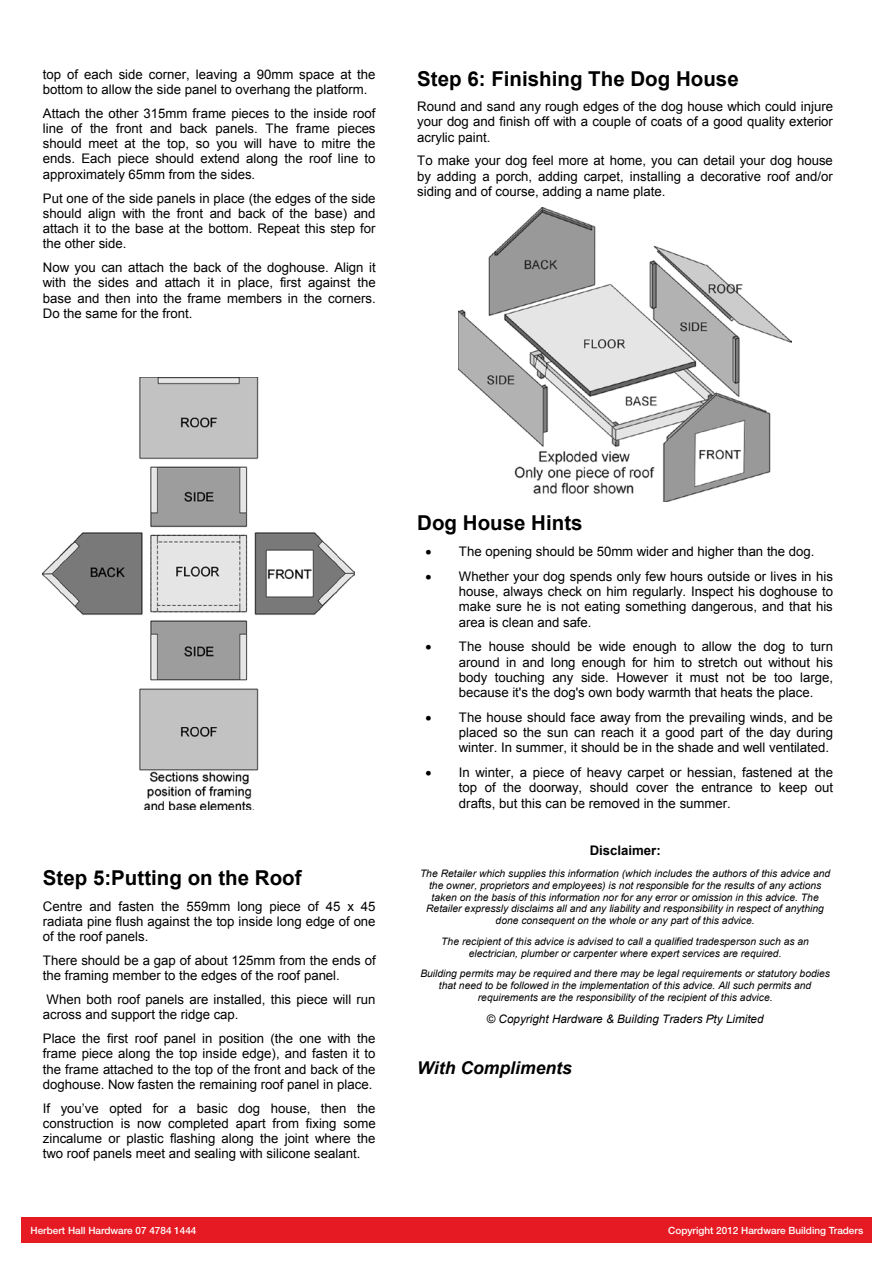
<style>
.page{position:relative;width:893px;height:1263px;background:#fff}
.page>*{position:absolute;margin:0;border:0;box-sizing:border-box;transform-origin:0 0}
.t1{font:700 20.55px "Arial";color:#000}
.t2{font:italic 700 17.55px "Arial";color:#000}
.t3{font:13.2px/15.1px "Arial";color:#000;text-align:justify}
.t4{font:700 13.2px "Arial";color:#000}
.t5{font:italic 11.7px "Arial";color:#000}
.t6{font:italic 10.35px/11.9px "Arial";color:#000;text-align:center}
.t7{font:500 10.05px "Helvetica Neue";color:#fff}
</style>
<div class="page">
<div style="left:21px;top:1216px;width:851px;height:26px;background:#e51a23"></div>
<img style="left:43px;top:377px;width:312px;height:432px">
<img style="left:459px;top:208px;width:332px;height:294px">
<p class="t3" style="left:43px;top:67px;width:334px">top of each side corner, leaving a 90mm space at the bottom to allow the side panel to overhang the platform.</p>
<p class="t3" style="left:43px;top:106px;width:334px">Attach the other 315mm frame pieces to the inside roof line of the front and back panels. The frame pieces should meet at the top, so you will have to mitre the ends. Each piece should extend along the roof line to approximately 65mm from the sides.</p>
<p class="t3" style="left:43px;top:191px;width:334px">Put one of the side panels in place (the edges of the side should align with the front and back of the base) and attach it to the base at the bottom. Repeat this step for the other side.</p>
<p class="t3" style="left:43px;top:260px;width:334px">Now you can attach the back of the doghouse. Align it with the sides and attach it in place, first against the base and then into the frame members in the corners.<br>Do the same for the front.</p>
<p class="t1" style="left:417px;top:65px;width:323px">Step 6: Finishing The Dog House</p>
<p class="t3" style="left:417px;top:99px;width:417px">Round and sand any rough edges of the dog house which could injure your dog and finish off with a couple of coats of a good quality exterior acrylic paint.</p>
<p class="t3" style="left:417px;top:153px;width:417px">To make your dog feel more at home, you can detail your dog house by adding a porch, adding carpet, installing a decorative roof and/or siding and of course, adding a name plate.</p>
<p class="t1" style="left:43px;top:864px;width:260px">Step 5:Putting on the Roof</p>
<p class="t3" style="left:43px;top:898px;width:334px">Centre and fasten the 559mm long piece of 45 x 45 radiata pine flush against the top inside long edge of one of the roof panels.</p>
<p class="t3" style="left:43px;top:953px;width:334px">There should be a gap of about 125mm from the ends of the framing member to the edges of the roof panel.</p>
<p class="t3" style="left:43px;top:992px;width:334px">When both roof panels are installed, this piece will run across and support the ridge cap.</p>
<p class="t3" style="left:43px;top:1031px;width:334px">Place the first roof panel in position (the one with the frame piece along the top inside edge), and fasten it to the frame attached to the top of the front and back of the doghouse. Now fasten the remaining roof panel in place.</p>
<p class="t3" style="left:43px;top:1101px;width:334px">If you’ve opted for a basic dog house, then the construction is now completed apart from fixing some zincalume or plastic flashing along the joint where the two roof panels meet and sealing with silicone sealant.</p>
<p class="t1" style="left:417px;top:509px;width:167px">Dog House Hints</p>
<p class="t3" style="left:426px;top:544px;width:390px">• The opening should be 50mm wider and higher than the dog.</p>
<p class="t3" style="left:459px;top:569px;width:376px;text-indent:-33px">• Whether your dog spends only few hours outside or lives in his house, always check on him regularly. Inspect his doghouse to make sure he is not eating something dangerous, and that his area is clean and safe.</p>
<p class="t3" style="left:459px;top:639px;width:376px;text-indent:-33px">• The house should be wide enough to allow the dog to turn around in and long enough for him to stretch out without his body touching any side. However it must not be too large, because it's the dog's own body warmth that heats the place.</p>
<p class="t3" style="left:459px;top:710px;width:376px;text-indent:-33px">• The house should face away from the prevailing winds, and be placed so the sun can reach it a good part of the day during winter. In summer, it should be in the shade and well ventilated.</p>
<p class="t3" style="left:459px;top:765px;width:376px;text-indent:-33px">• In winter, a piece of heavy carpet or hessian, fastened at the top of the doorway, should cover the entrance to keep out drafts, but this can be removed in the summer.</p>
<p class="t4" style="left:590px;top:842px;width:73px">Disclaimer:</p>
<p class="t6" style="left:420px;top:867px;width:412px">The Retailer which supplies this information (which includes the authors of this advice and the owner, proprietors and employees) is not responsible for the results of any actions taken on the basis of this information nor for any error or omission in this advice. The Retailer expressly disclaims all and any liability and responsibility in respect of anything done consequent on the whole or any part of this advice.</p>
<p class="t6" style="left:441px;top:935px;width:369px">The recipient of this advice is advised to call a qualified tradesperson such as an electrician, plumber or carpenter where expert services are required.</p>
<p class="t6" style="left:420px;top:968px;width:411px">Building permits may be required and there may be legal requirements or statutory bodies that need to be followed in the implementation of this advice. All such permits and requirements are the responsibility of the recipient of this advice.</p>
<p class="t5" style="left:487px;top:1011px;width:279px">© Copyright Hardware &amp; Building Traders Pty Limited</p>
<p class="t2" style="left:417px;top:1057px;width:156px">With Compliments</p>
<p class="t7" style="left:31px;top:1224px;width:167px">Herbert Hall Hardware 07 4784 1444</p>
<p class="t7" style="left:668px;top:1224px;width:196px">Copyright 2012 Hardware Building Traders</p>
</div>
